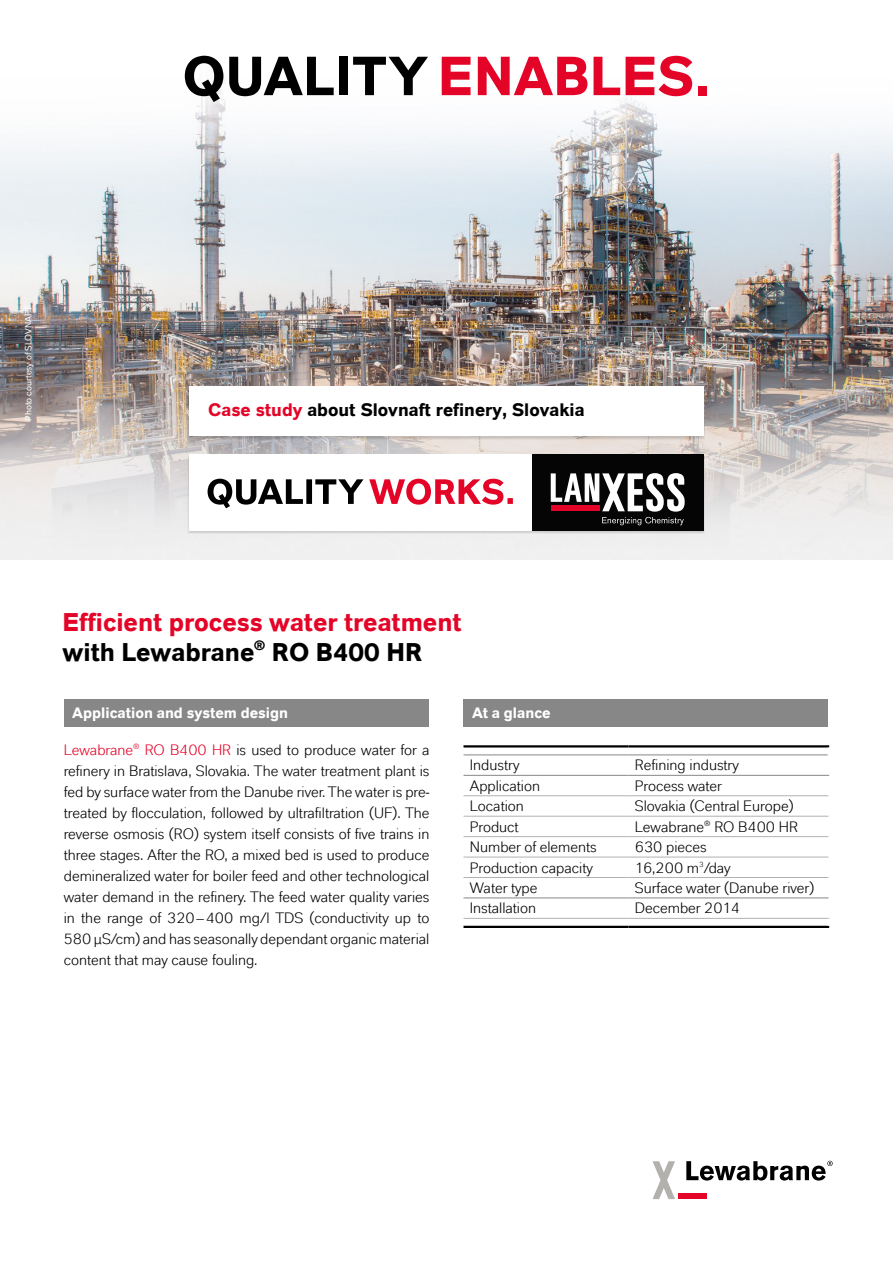
<style>
.page{position:relative;width:893px;height:1263px;background:#fff}
.page>*{position:absolute;margin:0;border:0;box-sizing:border-box;transform-origin:0 0}
.t1{font:700 54.15px "Lanxess";letter-spacing:.01em;color:#e40428}
.t2{font:700 25.5px "Lanxess";color:#e40428}
.t3{font:700 25.5px "Lanxess";color:#000}
.t4{font:700 18px "Lanxess";color:#000}
.Copy{font:15px/21px "Lanxess";color:#000;text-align:justify}
.Tabelle{font:15px "Lanxess";color:#000}
.Copy_hf{font:700 15px "Lanxess";color:#fff}
.Copy-2{font:9px "Lanxess Inverse";color:#fff}
.s1{color:#000}
.s2{color:#e40428}
</style>
<div class="page">
<img style="left:0;top:83px;width:893px;height:477px">
<div style="left:187px;top:454px;width:518px;height:80px;background:#000;opacity:.15"></div>
<div style="left:189px;top:454px;width:515px;height:76px;background:#fff"></div>
<div style="left:187px;top:386px;width:518px;height:54px;background:#000;opacity:.15"></div>
<div style="left:189px;top:386px;width:515px;height:50px;background:#fff"></div>
<div style="left:64px;top:699px;width:365px;height:27px;background:#878787"></div>
<div style="left:463px;top:699px;width:365px;height:27px;background:#878787"></div>
<div style="left:678px;top:1193px;width:28px;height:6px;background:#e40428"></div>
<svg style="left:652px;top:1161px;width:23px;height:38px"></svg>
<svg style="left:686px;top:1161px;width:147px;height:19px"></svg>
<div style="left:532px;top:454px;width:172px;height:76px;background:#050505"></div>
<svg style="left:551px;top:473px;width:134px;height:52px"></svg>
<svg style="left:369px;top:479px;width:144px;height:26px"></svg>
<svg style="left:208px;top:479px;width:155px;height:29px"></svg>
<hr style="left:463px;top:745px;width:165px;height:2px;background:#000">
<hr style="left:628px;top:745px;width:201px;height:2px;background:#000">
<hr style="left:463px;top:926px;width:165px;height:2px;background:#000">
<hr style="left:628px;top:926px;width:201px;height:2px;background:#000">
<hr style="left:463px;top:754px;width:165px;height:1px;background:#878787">
<hr style="left:628px;top:754px;width:200px;height:1px;background:#878787">
<hr style="left:463px;top:775px;width:165px;height:1px;background:#878787">
<hr style="left:628px;top:775px;width:201px;height:1px;background:#878787">
<hr style="left:463px;top:898px;width:165px;height:1px;background:#878787">
<hr style="left:628px;top:898px;width:200px;height:1px;background:#878787">
<hr style="left:463px;top:795px;width:165px;height:1px;background:#b3b2b2">
<hr style="left:628px;top:795px;width:200px;height:1px;background:#b3b2b2">
<hr style="left:463px;top:816px;width:165px;height:1px;background:#b3b2b2">
<hr style="left:628px;top:816px;width:200px;height:1px;background:#b3b2b2">
<hr style="left:463px;top:836px;width:165px;height:1px;background:#b3b2b2">
<hr style="left:628px;top:836px;width:200px;height:1px;background:#b3b2b2">
<hr style="left:463px;top:857px;width:165px;height:1px;background:#b3b2b2">
<hr style="left:463px;top:918px;width:165px;height:1px;background:#b3b2b2">
<hr style="left:628px;top:857px;width:200px;height:1px;background:#b3b2b2">
<hr style="left:628px;top:918px;width:201px;height:1px;background:#b3b2b2">
<hr style="left:463px;top:877px;width:165px;height:1px;background:#b3b2b2">
<hr style="left:628px;top:877px;width:200px;height:1px;background:#b3b2b2">
<p class="t1" style="left:183px;top:44px;width:529px"><span class="s1">QUALITY</span> ENABLES.</p>
<p class="Copy-2" style="left:23px;top:421px;width:117px;rotate:-90deg">Photo courtesy of SLOVNAFT</p>
<p class="t4" style="left:208px;top:399px;width:378px"><span class="s2">Case study</span> about Slovnaft refinery, Slovakia</p>
<p class="t2" style="left:63px;top:607px;width:401px">Efficient process water treatment</p>
<p class="t3" style="left:63px;top:637px;width:361px">with Lewabrane<sup>®</sup> RO B400 HR</p>
<p class="Copy_hf" style="left:72px;top:704px;width:217px">Application and system design</p>
<p class="Copy_hf" style="left:472px;top:704px;width:80px">At a glance</p>
<p class="Copy" style="left:64px;top:739px;width:367px"><span class="s2">Lewabrane</span><sup>®</sup> <span class="s2">RO B400 HR</span> is used to produce water for a refinery in Bratislava, Slovakia. The water treatment plant is fed by surface water from the Danube river. The water is pre&shy;treated by flocculation, followed by ultrafiltration (UF). The reverse osmosis (RO) system itself consists of five trains in three stages. After the RO, a mixed bed is used to produce demineralized water for boiler feed and other technological water demand in the refinery. The feed water quality varies in the range of 320–400 mg/l TDS (conductivity up to 580 μS/cm) and has seasonally dependant organic material content that may cause fouling.</p>
<p class="Tabelle" style="left:470px;top:757px;width:51px">Industry</p>
<p class="Copy" style="left:635px;top:755px;width:106px">Refining industry</p>
<p class="Tabelle" style="left:470px;top:777px;width:72px">Application</p>
<p class="Tabelle" style="left:635px;top:777px;width:89px">Process water</p>
<p class="Tabelle" style="left:470px;top:797px;width:56px">Location</p>
<p class="Copy" style="left:635px;top:795px;width:160px">Slovakia (Central Europe)</p>
<p class="Tabelle" style="left:470px;top:818px;width:50px">Product</p>
<p class="Tabelle" style="left:635px;top:818px;width:165px">Lewabrane<sup>®</sup> RO B400 HR</p>
<p class="Tabelle" style="left:470px;top:838px;width:128px">Number of elements</p>
<p class="Copy" style="left:635px;top:836px;width:73px">630 pieces</p>
<p class="Tabelle" style="left:470px;top:859px;width:125px">Production capacity</p>
<p class="Copy" style="left:635px;top:857px;width:97px">16,200 m<sup>3</sup>/day</p>
<p class="Tabelle" style="left:470px;top:879px;width:69px">Water type</p>
<p class="Copy" style="left:635px;top:877px;width:181px">Surface water (Danube river)</p>
<p class="Tabelle" style="left:470px;top:900px;width:68px">Installation</p>
<p class="Copy" style="left:635px;top:898px;width:107px">December 2014</p>
</div>
